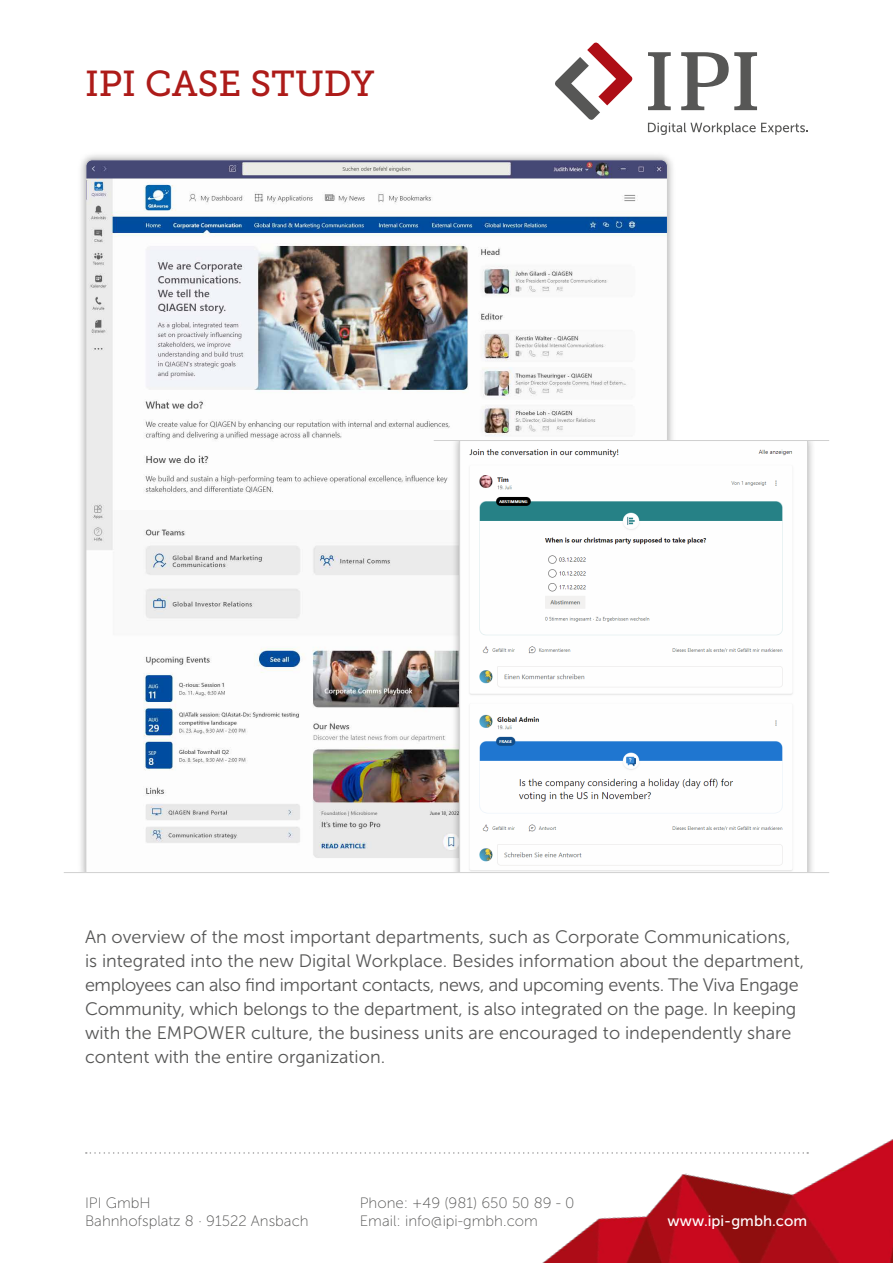
<style>
.page{position:relative;width:893px;height:1263px;background:#fff}
.page>*{position:absolute;margin:0;border:0;box-sizing:border-box;transform-origin:0 0}
.t1{font:36px "Museo Slab 500";color:#ad1b19}
.t2{font:18px/24px "Museo Sans 300";color:#565655}
.t3{font:15px/18.6px "Museo Sans 100";color:#565655}
.t4{font:15px "Museo Sans 500";color:#fff}
</style>
<div class="page">
<svg style="left:555px;top:43px;width:78px;height:77px"></svg>
<svg style="left:648px;top:52px;width:109px;height:58px"></svg>
<svg style="left:648px;top:123px;width:160px;height:12px"></svg>
<svg style="left:86px;top:1152px;width:360px;height:2px"></svg>
<img style="left:448px;top:1139px;width:445px;height:124px">
<div style="left:77px;top:151px;width:599px;height:735px;background:#000;opacity:.35"></div>
<img style="left:86px;top:160px;width:581px;height:712px">
<div style="left:451px;top:440px;width:365px;height:432px;background:#000;opacity:.35"></div>
<svg style="left:459px;top:441px;width:349px;height:431px"></svg>
<div style="left:64px;top:872px;width:765px;height:119px;background:#fff"></div>
<hr style="left:64px;top:872px;width:765px;height:1px;background:#d0d0d0">
<hr style="left:434px;top:440px;width:395px;height:1px;background:#d0d0d0">
<h1 class="t1" style="left:85px;top:64px;width:291px">IPI CASE STUDY</h1>
<p class="t2" style="left:85px;top:924px;width:721px">An overview of the most important departments, such as Corporate Communications, is integrated into the new Digital Workplace. Besides information about the department, employees can also find important contacts, news, and upcoming events. The Viva Engage Community, which belongs to the department, is also integrated on the page. In keeping with the EMPOWER culture, the business units are encouraged to independently share content with the entire organization.</p>
<p class="t3" style="left:85px;top:1193px;width:225px">IPI GmbH<br>Bahnhofsplatz 8 · 91522 Ansbach</p>
<p class="t3" style="left:360px;top:1193px;width:216px">Phone: +49 (981) 650 50 89 - 0<br>Email: info@ipi-gmbh.com</p>
<p class="t4" style="left:668px;top:1213px;width:141px">www.ipi-gmbh.com</p>
</div>
